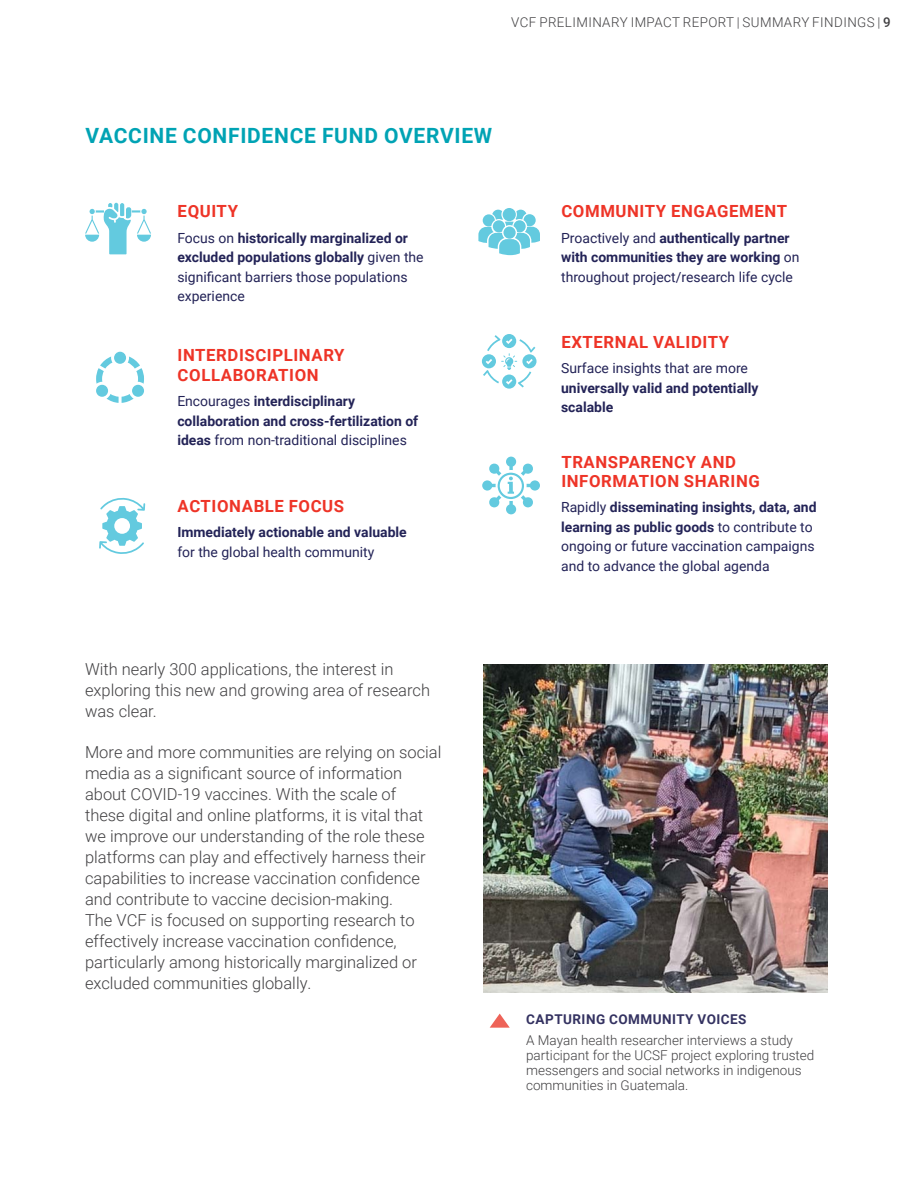
<style>
.page{position:relative;width:918px;height:1188px;background:#fff}
.page>*{position:absolute;margin:0;border:0;box-sizing:border-box;transform-origin:0 0}
.t1{font:700 21px "Roboto";letter-spacing:.035em;color:#00a3b4}
.t2{font:700 16.8px/19.5px "Roboto";letter-spacing:.035em;color:#ee3427}
.BT{font:300 16.5px/21px "Roboto";color:#414042}
.t3{font:13.95px/19.5px "Roboto";color:#232357}
.t4{font:700 13.95px/19.5px "Roboto";color:#232357}
.t5{font:300 13.5px/15px "Roboto";color:#414042}
.t6{font:300 13.5px "Roboto";letter-spacing:.03em;color:#414042}
.caption_title{font:700 13.5px "Roboto";letter-spacing:.035em;color:#343261}
.s1{font-weight:500}
.s2{font-weight:700}
.s3{font-weight:400}
</style>
<div class="page">
<svg style="left:85px;top:203px;width:66px;height:51px"></svg>
<div style="left:114px;top:352px;width:12px;height:12px;background:#63cadf;border-radius:50%"></div>
<div style="left:96px;top:385px;width:12px;height:12px;background:#63cadf;border-radius:50%"></div>
<div style="left:132px;top:385px;width:12px;height:12px;background:#63cadf;border-radius:50%"></div>
<svg style="left:107px;top:394px;width:27px;height:9px"></svg>
<svg style="left:96px;top:357px;width:16px;height:27px"></svg>
<svg style="left:128px;top:357px;width:16px;height:27px"></svg>
<svg style="left:99px;top:497px;width:46px;height:57px"></svg>
<svg style="left:503px;top:208px;width:13px;height:13px"></svg>
<svg style="left:478px;top:210px;width:62px;height:45px"></svg>
<svg style="left:482px;top:334px;width:55px;height:55px"></svg>
<svg style="left:482px;top:457px;width:58px;height:57px"></svg>
<img style="left:484px;top:664px;width:343px;height:329px">
<svg style="left:490px;top:1014px;width:20px;height:14px"></svg>
<p class="t6" style="left:511px;top:13px;width:251px">VCF PRELIMINARY IMPACT REPORT | Summary</p>
<p class="t5" style="left:812px;top:14px;width:17px">Findings</p>
<p class="t5" style="left:877px;top:14px;width:15px">| <span class="s1">9</span></p>
<h2 class="t1" style="left:85px;top:121px;width:408px">VACCINE CONFIDENCE FUND OVERVIEW</h2>
<p class="t2" style="left:178px;top:201px;width:62px">EQUITY</p>
<p class="t3" style="left:177px;top:227px;width:248px">Focus on <span class="s2">historically marginalized or excluded populations globally</span> given the significant barriers those populations experience</p>
<p class="t2" style="left:178px;top:345px;width:168px">INTERDISCIPLINARY<br>COLLABORATION</p>
<p class="t4" style="left:177px;top:391px;width:242px"><span class="s3">Encourages</span> interdisciplinary collaboration and cross-fertilization of ideas <span class="s3">from non-traditional disciplines</span></p>
<p class="t2" style="left:178px;top:496px;width:168px">ACTIONABLE FOCUS</p>
<p class="t4" style="left:177px;top:522px;width:231px">Immediately actionable and valuable <span class="s3">for the global health community</span></p>
<p class="t2" style="left:561px;top:201px;width:227px">COMMUNITY ENGAGEMENT</p>
<p class="t3" style="left:561px;top:227px;width:240px">Proactively and <span class="s2">authentically partner with communities they are working</span> on throughout project/research life cycle</p>
<p class="t2" style="left:561px;top:332px;width:169px">EXTERNAL VALIDITY</p>
<p class="t4" style="left:561px;top:358px;width:199px"><span class="s3">Surface insights that are more </span>universally valid and potentially scalable</p>
<p class="t2" style="left:561px;top:451px;width:200px">TRANSPARENCY AND<br>INFORMATION SHARING</p>
<p class="t3" style="left:561px;top:497px;width:257px">Rapidly <span class="s2">disseminating insights, data, and learning as public goods</span> to contribute to ongoing or future vaccination campaigns and to advance the global agenda</p>
<p class="BT" style="left:85px;top:658px;width:347px">With nearly 300 applications, the interest in exploring this new and growing area of research was clear.</p>
<p class="BT" style="left:85px;top:741px;width:358px">More and more communities are relying on social media as a significant source of information about COVID-19 vaccines. With the scale of<br>these digital and online platforms, it is vital that we improve our understanding of the role these platforms can play and effectively harness their capabilities to increase vaccination confidence and contribute to vaccine decision-making.<br>The VCF is focused on supporting research to effectively increase vaccination confidence, particularly among historically marginalized or excluded communities globally.</p>
<p class="caption_title" style="left:526px;top:1009px;width:222px">CAPTURING COMMUNITY VOICES</p>
<p class="t5" style="left:526px;top:1033px;width:290px">A Mayan health researcher interviews a study participant for the UCSF project exploring trusted messengers and social networks in indigenous communities in Guatemala.</p>
</div>
